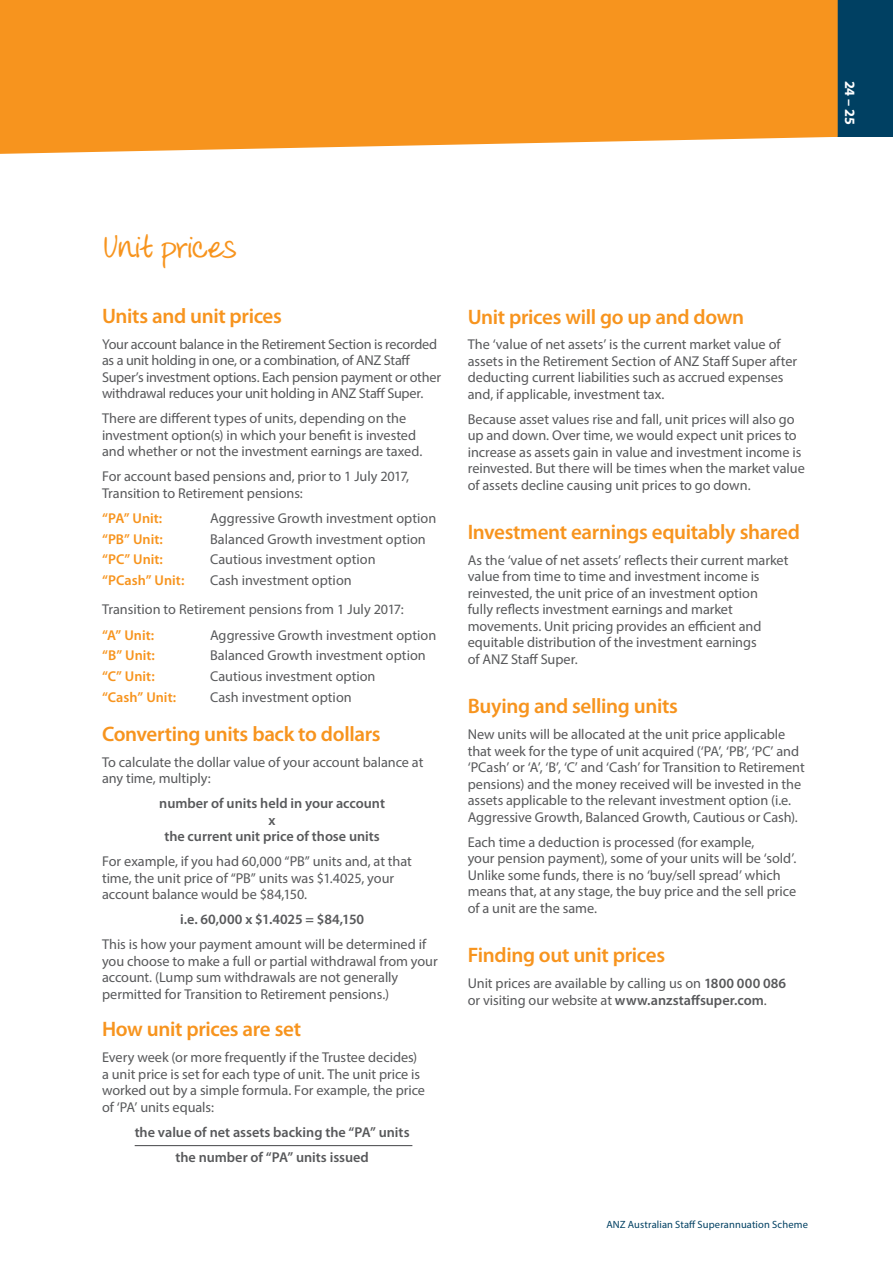
<style>
.page{position:relative;width:893px;height:1263px;background:#fff}
.page>*{position:absolute;margin:0;border:0;box-sizing:border-box;transform-origin:0 0}
.t1{font:36px "ANZ Script";letter-spacing:-.01em;color:#f7941e}
.t2{font:600 21px "Myriad Pro";letter-spacing:-.02em;color:#f7941e}
.t3{font:14.25px/16.5px "Myriad Pro";letter-spacing:-.005em;color:#58595b}
.t4{font:600 14.25px/16.5px "Myriad Pro";color:#58595b;text-align:center}
.t5{font:600 14.25px "Myriad Pro";color:#f7941e}
.t6{font:700 14.25px "Myriad Pro";color:#fff}
.t7{font:10.5px "Myriad Pro";letter-spacing:.01em;color:#004062}
.s1{font-weight:600}
</style>
<div class="page">
<div style="left:838px;top:0;width:55px;height:137px;background:#004062"></div>
<div style="left:0;top:0;width:838px;height:154px;background:#f7941e"></div>
<hr style="left:135px;top:1145px;width:277px;height:1px;background:#58595b">
<p class="t6" style="left:859px;top:81px;width:46px;rotate:90deg">24 – 25</p>
<h1 class="t1" style="left:102px;top:222px;width:136px">Unit prices</h1>
<h2 class="t2" style="left:102px;top:302px;width:181px">Units and unit prices</h2>
<p class="t3" style="left:102px;top:336px;width:340px">Your account balance in the Retirement Section is recorded as a unit holding in one, or a combination, of ANZ Staff Super’s investment options. Each pension payment or other withdrawal reduces your unit holding in ANZ Staff Super.</p>
<p class="t3" style="left:102px;top:410px;width:322px">There are different types of units, depending on the investment option(s) in which your benefit is invested and whether or not the investment earnings are taxed.</p>
<p class="t3" style="left:102px;top:468px;width:309px">For account based pensions and, prior to 1 July 2017,<br>Transition to Retirement pensions:</p>
<p class="t5" style="left:102px;top:509px;width:62px">“PA” Unit:</p>
<p class="t3" style="left:210px;top:510px;width:228px">Aggressive Growth investment option</p>
<p class="t5" style="left:102px;top:530px;width:62px">“PB” Unit:</p>
<p class="t3" style="left:210px;top:530px;width:217px">Balanced Growth investment option</p>
<p class="t5" style="left:102px;top:551px;width:62px">“PC” Unit:</p>
<p class="t3" style="left:210px;top:551px;width:167px">Cautious investment option</p>
<p class="t5" style="left:102px;top:571px;width:84px">“PCash” Unit:</p>
<p class="t3" style="left:102px;top:566px;width:303px;line-height:29.2px;text-indent:108px">Cash investment option<br>Transition to Retirement pensions from 1 July 2017:</p>
<p class="t5" style="left:102px;top:626px;width:54px">“A” Unit:</p>
<p class="t3" style="left:210px;top:626px;width:228px">Aggressive Growth investment option</p>
<p class="t5" style="left:102px;top:646px;width:54px">“B” Unit:</p>
<p class="t3" style="left:210px;top:647px;width:217px">Balanced Growth investment option</p>
<p class="t5" style="left:102px;top:667px;width:54px">“C” Unit:</p>
<p class="t3" style="left:210px;top:668px;width:167px">Cautious investment option</p>
<p class="t5" style="left:102px;top:688px;width:76px">“Cash” Unit:</p>
<p class="t3" style="left:210px;top:688px;width:143px">Cash investment option</p>
<h2 class="t2" style="left:102px;top:720px;width:280px">Converting units back to dollars</h2>
<p class="t3" style="left:102px;top:753px;width:323px">To calculate the dollar value of your account balance at any time, multiply:</p>
<p class="t4" style="left:159px;top:795px;width:227px">number of units held in your account x<br>the current unit price of those units</p>
<p class="t3" style="left:102px;top:853px;width:311px">For example, if you had 60,000 “PB” units and, at that time, the unit price of “PB” units was $1.4025, your account balance would be $84,150.</p>
<p class="t4" style="left:180px;top:911px;width:186px">i.e. 60,000 x $1.4025 = $84,150</p>
<p class="t3" style="left:102px;top:936px;width:337px">This is how your payment amount will be determined if you choose to make a full or partial withdrawal from your account. (Lump sum withdrawals are not generally permitted for Transition to Retirement pensions.)</p>
<h2 class="t2" style="left:102px;top:1015px;width:201px">How unit prices are set</h2>
<p class="t3" style="left:102px;top:1049px;width:324px">Every week (or more frequently if the Trustee decides) a unit price is set for each type of unit. The unit price is worked out by a simple formula. For example, the price of ‘PA’ units equals:</p>
<p class="t4" style="left:135px;top:1119px;width:276px;line-height:25px">the value of net assets backing the “PA” units the number of “PA” units issued</p>
<h2 class="t2" style="left:468px;top:304px;width:278px">Unit prices will go up and down</h2>
<p class="t3" style="left:468px;top:336px;width:331px">The ‘value of net assets’ is the current market value of assets in the Retirement Section of ANZ Staff Super after deducting current liabilities such as accrued expenses and, if applicable, investment tax.</p>
<p class="t3" style="left:468px;top:410px;width:339px">Because asset values rise and fall, unit prices will also go up and down. Over time, we would expect unit prices to increase as assets gain in value and investment income is reinvested. But there will be times when the market value of assets decline causing unit prices to go down.</p>
<h2 class="t2" style="left:468px;top:518px;width:334px">Investment earnings equitably shared</h2>
<p class="t3" style="left:468px;top:552px;width:322px">As the ‘value of net assets’ reflects their current market value from time to time and investment income is reinvested, the unit price of an investment option<br>fully reflects investment earnings and market movements. Unit pricing provides an efficient and equitable distribution of the investment earnings<br>of ANZ Staff Super.</p>
<h2 class="t2" style="left:468px;top:692px;width:212px">Buying and selling units</h2>
<p class="t3" style="left:468px;top:726px;width:338px">New units will be allocated at the unit price applicable that week for the type of unit acquired (‘PA’, ‘PB’, ‘PC’ and ‘PCash’ or ‘A’, ‘B’, ‘C’ and ‘Cash’ for Transition to Retirement pensions) and the money received will be invested in the assets applicable to the relevant investment option (i.e.<br>Aggressive Growth, Balanced Growth, Cautious or Cash).</p>
<p class="t3" style="left:468px;top:833px;width:330px">Each time a deduction is processed (for example,<br>your pension payment), some of your units will be ‘sold’.<br>Unlike some funds, there is no ‘buy/sell spread’ which means that, at any stage, the buy price and the sell price of a unit are the same.</p>
<h2 class="t2" style="left:468px;top:941px;width:199px">Finding out unit prices</h2>
<p class="t3" style="left:468px;top:975px;width:320px">Unit prices are available by calling us on <span class="s1">1800 000 086 </span>or visiting our website at <span class="s1">www.anzstaffsuper.com</span>.</p>
<p class="t7" style="left:606px;top:1218px;width:203px">ANZ Australian Staff Superannuation Scheme</p>
</div>
